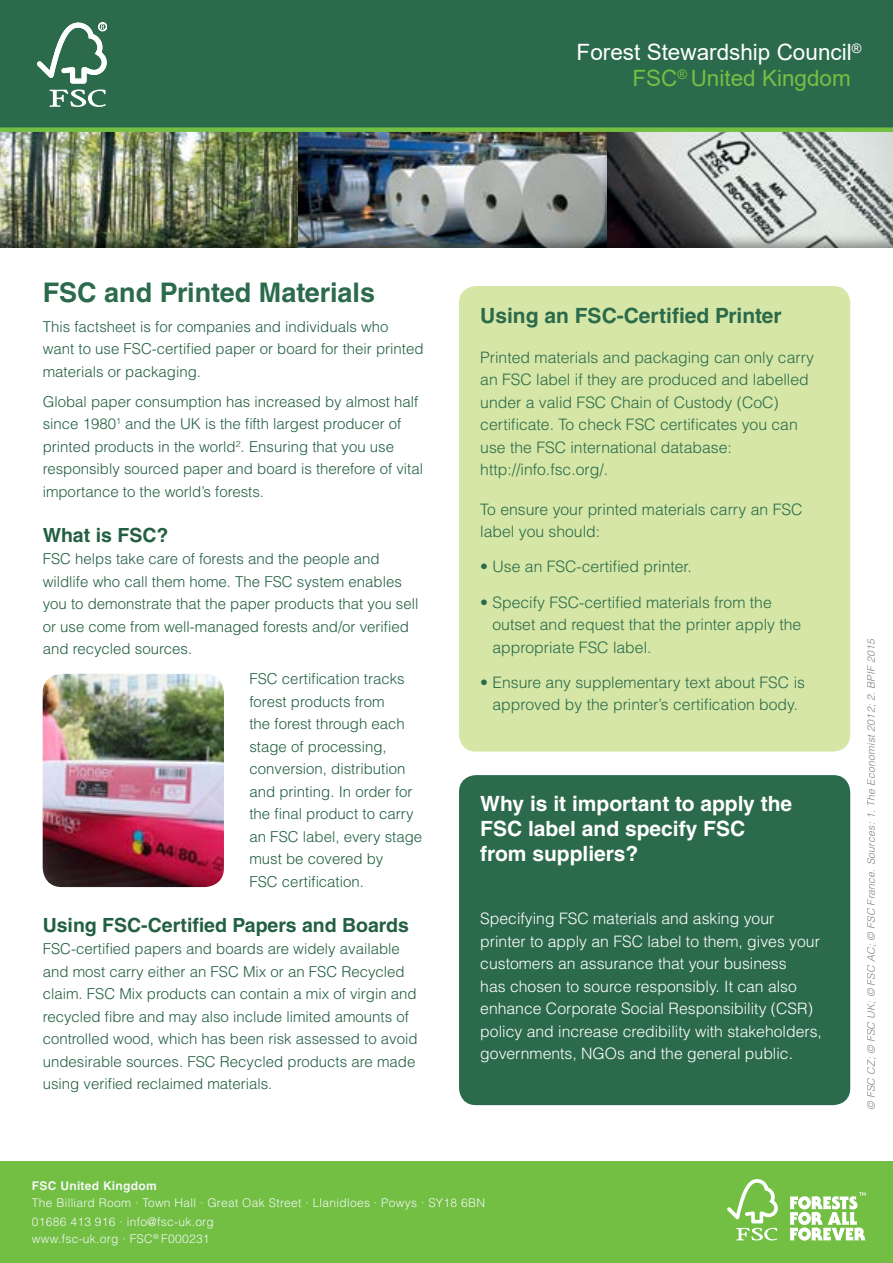
<style>
.page{position:relative;width:893px;height:1263px;background:#fff}
.page>*{position:absolute;margin:0;border:0;box-sizing:border-box;transform-origin:0 0}
.t1{font:700 27px "Helvetica LT Std";color:#2b6a4a}
.t2{font:22.5px/26.1px "Arial";color:#fff}
.t3{font:700 21px/25.2px "Helvetica LT Std";color:#fff}
.t4{font:700 21px "Helvetica LT Std";color:#2b6a4a}
.t5{font:700 19.5px "Helvetica LT Std";color:#235f42}
.t6{font:300 15.75px/22.5px "Helvetica LT Std";color:#2b6a4a}
.t7{font:300 15.75px/22.5px "Helvetica LT Std";color:#fff}
.t8{font:300 15px/22.5px "Helvetica LT Std";color:#235f42}
.t9{font:300 12px/19.2px "Helvetica LT Std";letter-spacing:.025em;color:#f3f7f3}
.t10{font:700 12px "Helvetica LT Std";letter-spacing:.025em;color:#f3f7f3}
.t11{font:italic 300 10.5px "Helvetica LT Std";color:#58595b}
.s1{color:#74c045}
</style>
<div class="page">
<div style="left:0;top:1161px;width:893px;height:102px;background:#72bf44"></div>
<svg style="left:727px;top:1179px;width:51px;height:61px"></svg>
<svg style="left:790px;top:1192px;width:75px;height:49px"></svg>
<div style="left:583px;top:78px;width:310px;height:171px;background:#000;opacity:.38"></div>
<div style="left:274px;top:78px;width:345px;height:171px;background:#000;opacity:.38"></div>
<div style="left:0;top:15px;width:311px;height:234px;background:#000;opacity:.38"></div>
<div style="left:0;top:0;width:893px;height:132px;background:#2b6a4a"></div>
<svg style="left:37px;top:23px;width:70px;height:84px"></svg>
<div style="left:459px;top:286px;width:391px;height:466px;background:#d5e6a6;border-radius:17px"></div>
<img style="left:43px;top:674px;width:181px;height:213px">
<div style="left:459px;top:775px;width:391px;height:330px;background:#2b6a4a;border-radius:17px"></div>
<h2 class="t2" style="left:632px;top:39px;width:231px;text-indent:-56px">Forest Stewardship Council<sup>®<br></sup><span class="s1">FSC</span><sup>®</sup> <span class="s1">United Kingdom</span></h2>
<h1 class="t1" style="left:43px;top:276px;width:334px">FSC and Printed Materials</h1>
<p class="t8" style="left:43px;top:315px;width:382px">This factsheet is for companies and individuals who want to use FSC-certified paper or board for their printed materials or packaging.</p>
<p class="t8" style="left:43px;top:390px;width:382px">Global paper consumption has increased by almost half since 1980<sup>1</sup> and the UK is the fifth largest producer of printed products in the world<sup>2</sup>. Ensuring that you use responsibly sourced paper and board is therefore of vital importance to the world’s forests.</p>
<h3 class="t5" style="left:43px;top:523px;width:127px">What is FSC?</h3>
<p class="t8" style="left:43px;top:547px;width:377px">FSC helps take care of forests and the people and wildlife who call them home. The FSC system enables you to demonstrate that the paper products that you sell or use come from well-managed forests and/or verified and recycled sources.</p>
<p class="t8" style="left:249px;top:667px;width:174px">FSC certification tracks forest products from<br>the forest through each stage of processing, conversion, distribution and printing. In order for the final product to carry an FSC label, every stage must be covered by<br>FSC certification.</p>
<h3 class="t5" style="left:43px;top:913px;width:368px">Using FSC-Certified Papers and Boards</h3>
<p class="t8" style="left:43px;top:937px;width:376px">FSC-certified papers and boards are widely available and most carry either an FSC Mix or an FSC Recycled claim. FSC Mix products can contain a mix of virgin and recycled fibre and may also include limited amounts of controlled wood, which has been risk assessed to avoid undesirable sources. FSC Recycled products are made using verified reclaimed materials.</p>
<h3 class="t4" style="left:480px;top:303px;width:303px">Using an FSC-Certified Printer</h3>
<p class="t6" style="left:480px;top:346px;width:335px">Printed materials and packaging can only carry an FSC label if they are produced and labelled under a valid FSC Chain of Custody (CoC) certificate. To check FSC certificates you can use the FSC international database: http://info.fsc.org/.</p>
<p class="t6" style="left:480px;top:498px;width:324px">To ensure your printed materials carry an FSC label you should:</p>
<p class="t6" style="left:480px;top:555px;width:213px">• Use an FSC-certified printer.</p>
<p class="t6" style="left:493px;top:591px;width:310px;text-indent:-12px">• Specify FSC-certified materials from the outset and request that the printer apply the appropriate FSC label.</p>
<p class="t6" style="left:480px;top:671px;width:326px;text-align:center">• Ensure any supplementary text about FSC is approved by the printer’s certification body.</p>
<h3 class="t3" style="left:480px;top:791px;width:313px">Why is it important to apply the<br>FSC label and specify FSC from suppliers?</h3>
<p class="t7" style="left:480px;top:907px;width:343px">Specifying FSC materials and asking your printer to apply an FSC label to them, gives your customers an assurance that your business<br>has chosen to source responsibly. It can also enhance Corporate Social Responsibility (CSR) policy and increase credibility with stakeholders, governments, NGOs and the general public.</p>
<p class="t11" style="left:864px;top:1110px;width:473px;rotate:-90deg">© FSC CZ; © FSC UK; © FSC AC; © FSC France. Sources: 1. The Economist 2012; 2. BPIF 2015</p>
<p class="t10" style="left:32px;top:1178px;width:126px">FSC United Kingdom</p>
<p class="t9" style="left:32px;top:1193px;width:455px">The Billiard Room · Town Hall · Great Oak Street · Llanidloes · Powys · SY18 6BN<br>01686 413 916 · info@fsc-uk.org</p>
<p class="t9" style="left:32px;top:1229px;width:179px">www.fsc-uk.org · FSC<sup>®</sup> F000231</p>
</div>
